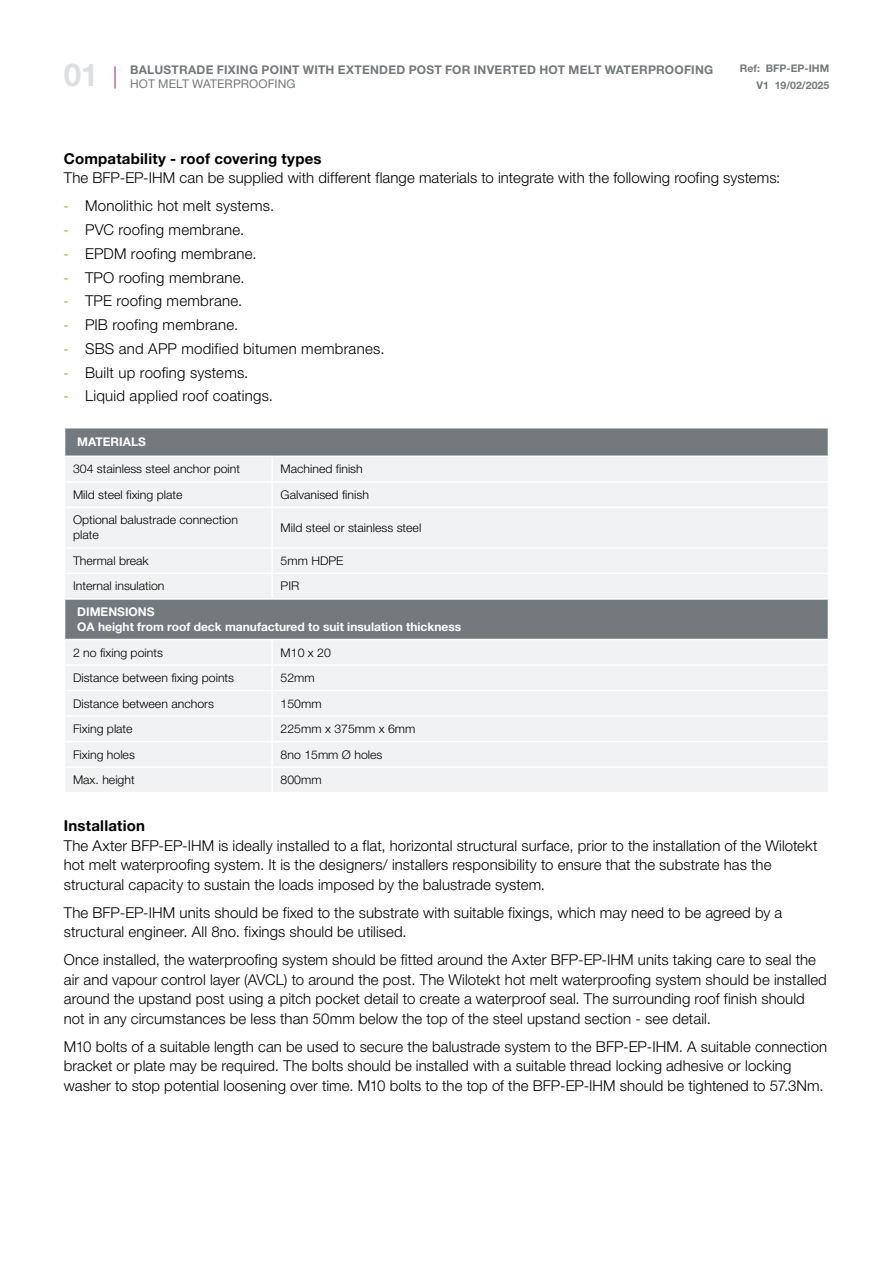
<style>
.page{position:relative;width:893px;height:1263px;background:#fff}
.page>*{position:absolute;margin:0;border:0;box-sizing:border-box;transform-origin:0 0}
.t1{font:700 31.5px "Helvetica Neue LT Std";color:#dddfe1}
.t2{font:300 15px/19.5px "Helvetica Neue LT Std";letter-spacing:.005em;color:#000}
.t3{font:700 15px "Helvetica Neue LT Std";letter-spacing:.015em;color:#000}
.t4{font:300 12px/15px "Helvetica Neue LT Std";color:#000}
.t5{font:700 12px/15px "Helvetica Neue LT Std";color:#fff}
.t6{font:700 12px "Helvetica Neue LT Std";letter-spacing:.02em;color:#73797c}
.t7{font:12px "Helvetica Neue LT Std";letter-spacing:.005em;color:#73797c}
.t8{font:700 10.5px/17px "Helvetica Neue LT Std";color:#73797c;text-align:right}
.s1{font-family:"Myriad Pro";font-weight:400;color:#76b82a}
</style>
<div class="page">
<svg style="left:115px;top:66px;width:1px;height:23px"></svg>
<div style="left:65px;top:428px;width:763px;height:211px;background:#73797c"></div>
<div style="left:65px;top:457px;width:763px;height:141px;background:#f1f2f3"></div>
<div style="left:66px;top:640px;width:761px;height:152px;background:#f1f2f3"></div>
<hr style="left:64px;top:715px;width:208px;height:2px;background:#fff">
<hr style="left:272px;top:715px;width:557px;height:2px;background:#fff">
<hr style="left:64px;top:741px;width:208px;height:1px;background:#fff">
<hr style="left:272px;top:741px;width:557px;height:1px;background:#fff">
<hr style="left:64px;top:766px;width:208px;height:2px;background:#fff">
<hr style="left:272px;top:766px;width:557px;height:2px;background:#fff">
<hr style="left:271px;top:457px;width:2px;height:24px;background:#fff">
<hr style="left:271px;top:483px;width:2px;height:24px;background:#fff">
<hr style="left:271px;top:508px;width:2px;height:39px;background:#fff">
<hr style="left:271px;top:549px;width:2px;height:24px;background:#fff">
<hr style="left:271px;top:574px;width:2px;height:24px;background:#fff">
<hr style="left:64px;top:455px;width:208px;height:2px;background:#fff">
<hr style="left:272px;top:455px;width:557px;height:2px;background:#fff">
<hr style="left:64px;top:481px;width:208px;height:2px;background:#fff">
<hr style="left:272px;top:481px;width:557px;height:2px;background:#fff">
<hr style="left:64px;top:507px;width:208px;height:1px;background:#fff">
<hr style="left:272px;top:507px;width:557px;height:1px;background:#fff">
<hr style="left:64px;top:547px;width:208px;height:2px;background:#fff">
<hr style="left:272px;top:547px;width:557px;height:2px;background:#fff">
<hr style="left:64px;top:573px;width:208px;height:1px;background:#fff">
<hr style="left:272px;top:573px;width:557px;height:1px;background:#fff">
<hr style="left:64px;top:598px;width:208px;height:2px;background:#fff">
<hr style="left:272px;top:598px;width:557px;height:2px;background:#fff">
<h1 class="t1" style="left:64px;top:56px;width:36px">01</h1>
<p class="t8" style="left:740px;top:59px;width:91px">Ref: BFP-EP-IHM<br>V1 19/02/2025</p>
<p class="t6" style="left:130px;top:62px;width:585px">BALUSTRADE FIXING POINT WITH EXTENDED POST FOR INVERTED HOT MELT WATERPROOFING</p>
<p class="t7" style="left:130px;top:76px;width:167px">HOT MELT WATERPROOFING</p>
<p class="t3" style="left:64px;top:149px;width:259px">Compatability - roof covering types</p>
<p class="t2" style="left:64px;top:168px;width:718px">The BFP-EP-IHM can be supplied with different flange materials to integrate with the following roofing systems:</p>
<p class="t2" style="left:64px;top:196px;width:212px"><span class="s1">-</span> Monolithic hot melt systems.</p>
<p class="t2" style="left:64px;top:220px;width:182px"><span class="s1">-</span> PVC roofing membrane.</p>
<p class="t2" style="left:64px;top:243px;width:195px"><span class="s1">-</span> EPDM roofing membrane.</p>
<p class="t2" style="left:64px;top:267px;width:182px"><span class="s1">-</span> TPO roofing membrane.</p>
<p class="t2" style="left:64px;top:291px;width:180px"><span class="s1">-</span> TPE roofing membrane.</p>
<p class="t2" style="left:64px;top:315px;width:176px"><span class="s1">-</span> PIB roofing membrane.</p>
<p class="t2" style="left:64px;top:338px;width:322px"><span class="s1">-</span> SBS and APP modified bitumen membranes.</p>
<p class="t2" style="left:64px;top:362px;width:186px"><span class="s1">-</span> Built up roofing systems.</p>
<p class="t2" style="left:64px;top:386px;width:211px"><span class="s1">-</span> Liquid applied roof coatings.</p>
<p class="t5" style="left:77px;top:434px;width:70px">MATERIALS</p>
<p class="t4" style="left:73px;top:461px;width:169px">304 stainless steel anchor point</p>
<p class="t4" style="left:281px;top:461px;width:84px">Machined finish</p>
<p class="t4" style="left:73px;top:487px;width:111px">Mild steel fixing plate</p>
<p class="t4" style="left:281px;top:487px;width:90px">Galvanised finish</p>
<p class="t4" style="left:73px;top:512px;width:167px">Optional balustrade connection plate</p>
<p class="t4" style="left:281px;top:520px;width:142px">Mild steel or stainless steel</p>
<p class="t4" style="left:73px;top:553px;width:77px">Thermal break</p>
<p class="t4" style="left:281px;top:553px;width:64px">5mm HDPE</p>
<p class="t4" style="left:73px;top:578px;width:93px">Internal insulation</p>
<p class="t4" style="left:281px;top:578px;width:20px">PIR</p>
<p class="t5" style="left:77px;top:604px;width:385px">DIMENSIONS<br>OA height from roof deck manufactured to suit insulation thickness</p>
<p class="t4" style="left:73px;top:644px;width:91px">2 no fixing points</p>
<p class="t4" style="left:281px;top:644px;width:52px">M10 x 20</p>
<p class="t4" style="left:73px;top:670px;width:163px">Distance between fixing points</p>
<p class="t4" style="left:281px;top:670px;width:36px">52mm</p>
<p class="t4" style="left:73px;top:695px;width:142px">Distance between anchors</p>
<p class="t4" style="left:281px;top:695px;width:42px">150mm</p>
<p class="t4" style="left:73px;top:721px;width:61px">Fixing plate</p>
<p class="t4" style="left:281px;top:721px;width:136px">225mm x 375mm x 6mm</p>
<p class="t4" style="left:73px;top:747px;width:63px">Fixing holes</p>
<p class="t4" style="left:281px;top:747px;width:103px">8no 15mm Ø holes</p>
<p class="t4" style="left:73px;top:772px;width:63px">Max. height</p>
<p class="t4" style="left:281px;top:772px;width:42px">800mm</p>
<p class="t3" style="left:64px;top:817px;width:83px">Installation</p>
<p class="t2" style="left:64px;top:835px;width:755px">The Axter BFP-EP-IHM is ideally installed to a flat, horizontal structural surface, prior to the installation of the Wilotekt hot melt waterproofing system. It is the designers/ installers responsibility to ensure that the substrate has the structural capacity to sustain the loads imposed by the balustrade system.</p>
<p class="t2" style="left:64px;top:902px;width:720px">The BFP-EP-IHM units should be fixed to the substrate with suitable fixings, which may need to be agreed by a structural engineer. All 8no. fixings should be utilised.</p>
<p class="t2" style="left:64px;top:950px;width:765px">Once installed, the waterproofing system should be fitted around the Axter BFP-EP-IHM units taking care to seal the air and vapour control layer (AVCL) to around the post. The Wilotekt hot melt waterproofing system should be installed around the upstand post using a pitch pocket detail to create a waterproof seal. The surrounding roof finish should not in any circumstances be less than 50mm below the top of the steel upstand section - see detail.</p>
<p class="t2" style="left:64px;top:1036px;width:765px">M10 bolts of a suitable length can be used to secure the balustrade system to the BFP-EP-IHM. A suitable connection bracket or plate may be required. The bolts should be installed with a suitable thread locking adhesive or locking washer to stop potential loosening over time. M10 bolts to the top of the BFP-EP-IHM should be tightened to 57.3Nm.</p>
</div>
